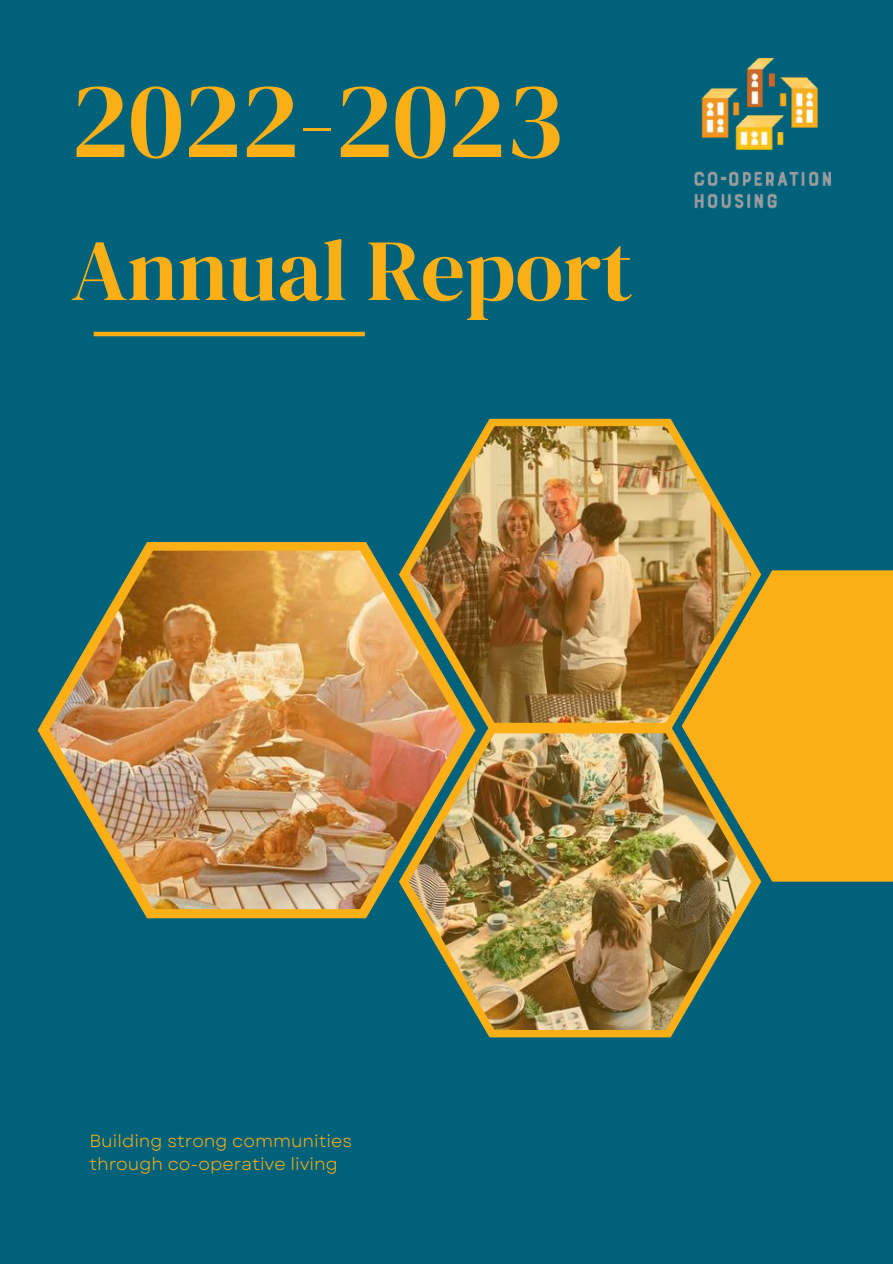
<style>
.page{position:relative;width:893px;height:1264px;background:#fff}
.page>*{position:absolute;margin:0;border:0;box-sizing:border-box;transform-origin:0 0}
.t1{font:108.75px "DM Serif Display";color:#fbaf17}
.t2{font:87px "DM Serif Display";color:#fbaf17}
.t3{font:17.55px/23.7px "Garet";color:#fbaf17}
</style>
<div class="page">
<div style="left:0;top:0;width:892px;height:1263px;background:#00627a"></div>
<svg style="left:484px;top:419px;width:275px;height:307px"></svg>
<svg style="left:38px;top:542px;width:435px;height:376px"></svg>
<div style="left:681px;top:570px;width:211px;height:311px;background:#fbaf17"></div>
<svg style="left:399px;top:726px;width:362px;height:311px;fill:#f9af17"></svg>
<img style="left:50px;top:550px;width:413px;height:359px">
<img style="left:409px;top:426px;width:342px;height:296px">
<img style="left:409px;top:733px;width:342px;height:296px">
<hr style="left:94px;top:332px;width:271px;height:4px;background:#fbaf17">
<img style="left:701px;top:57px;width:118px;height:81px">
<img style="left:694px;top:138px;width:138px;height:71px">
<h1 class="t1" style="left:71px;top:44px;width:494px">2022-2023</h1>
<h2 class="t2" style="left:71px;top:210px;width:563px">Annual Report</h2>
<p class="t3" style="left:89px;top:1128px;width:264px">Building strong communities through co-operative living</p>
</div>
